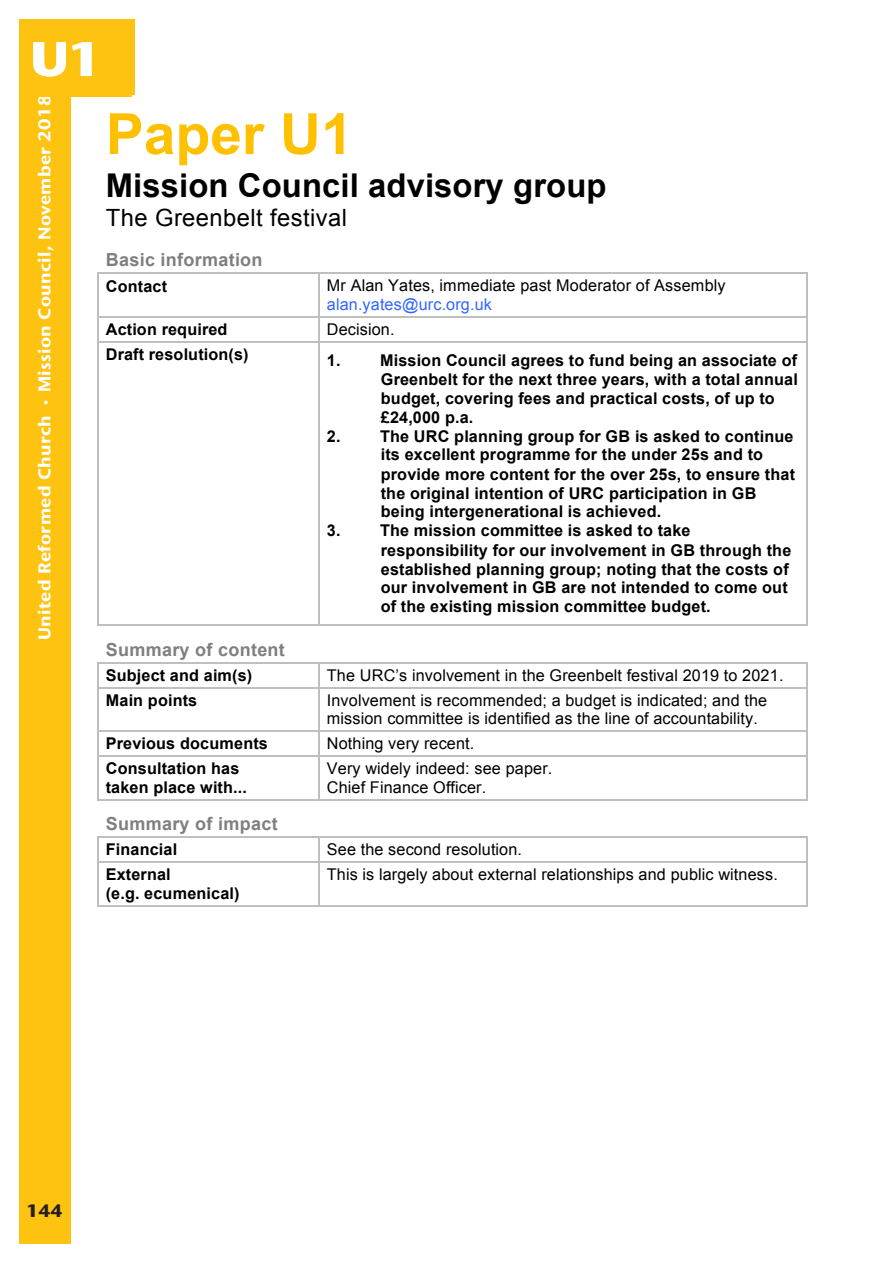
<style>
.page{position:relative;width:893px;height:1263px;background:#fff}
.page>*{position:absolute;margin:0;border:0;box-sizing:border-box;transform-origin:0 0}
.t1{font:700 56.85px "Arial";color:#ffc000}
.main_side_head_copy{font:800 48.6px "Stone Sans IIITC Std";color:#fff;scale:1.11 1}
.t2{font:700 32.7px "Arial";letter-spacing:.005em;color:#000}
.t3{font:23.7px "Arial";letter-spacing:.02em;color:#000}
.t4{font:700 18px "Arial";letter-spacing:.015em;color:#7f7f7f}
.t5{font:800 18px "Stone Sans IIITC Std";color:#231f20}
.t6{font:700 17.1px "Stone Sans IIITC Std";letter-spacing:.02em;color:#fff;scale:1.05 1}
.t7{font:700 16.2px/18.9px "Arial";letter-spacing:.01em;color:#000}
.t8{font:16.2px/19px "Arial";letter-spacing:.01em;color:#000}
.s1{font-family:"Myriad Pro";font-weight:400}
.s2{color:#36f}
</style>
<div class="page">
<div style="left:19px;top:19px;width:51px;height:1225px;background:#fec210"></div>
<div style="left:32px;top:19px;width:102px;height:76px;background:#fec210"></div>
<hr style="left:98px;top:272px;width:220px;height:2px;background:#bfbfbf">
<hr style="left:319px;top:272px;width:488px;height:2px;background:#bfbfbf">
<hr style="left:97px;top:276px;width:1px;height:40px;background:#bfbfbf">
<hr style="left:318px;top:276px;width:1px;height:40px;background:#bfbfbf">
<hr style="left:807px;top:276px;width:1px;height:40px;background:#bfbfbf">
<hr style="left:98px;top:316px;width:220px;height:2px;background:#bfbfbf">
<hr style="left:319px;top:316px;width:488px;height:2px;background:#bfbfbf">
<svg style="left:97px;top:316px;width:1px;height:28px"></svg>
<hr style="left:98px;top:341px;width:220px;height:1px;background:#bfbfbf">
<svg style="left:318px;top:316px;width:1px;height:28px"></svg>
<hr style="left:319px;top:341px;width:488px;height:1px;background:#bfbfbf">
<svg style="left:807px;top:316px;width:1px;height:28px"></svg>
<hr style="left:97px;top:344px;width:1px;height:280px;background:#bfbfbf">
<hr style="left:98px;top:624px;width:220px;height:2px;background:#bfbfbf">
<hr style="left:318px;top:344px;width:1px;height:280px;background:#bfbfbf">
<hr style="left:319px;top:624px;width:488px;height:2px;background:#bfbfbf">
<hr style="left:807px;top:344px;width:1px;height:280px;background:#bfbfbf">
<hr style="left:98px;top:662px;width:220px;height:1px;background:#bfbfbf">
<hr style="left:319px;top:662px;width:488px;height:1px;background:#bfbfbf">
<svg style="left:97px;top:662px;width:1px;height:28px"></svg>
<hr style="left:98px;top:687px;width:220px;height:1px;background:#bfbfbf">
<svg style="left:318px;top:662px;width:1px;height:28px"></svg>
<hr style="left:319px;top:687px;width:488px;height:1px;background:#bfbfbf">
<svg style="left:807px;top:662px;width:1px;height:28px"></svg>
<hr style="left:97px;top:690px;width:1px;height:40px;background:#bfbfbf">
<hr style="left:318px;top:690px;width:1px;height:40px;background:#bfbfbf">
<hr style="left:807px;top:690px;width:1px;height:40px;background:#bfbfbf">
<hr style="left:98px;top:730px;width:220px;height:2px;background:#bfbfbf">
<hr style="left:319px;top:730px;width:488px;height:2px;background:#bfbfbf">
<svg style="left:97px;top:730px;width:1px;height:28px"></svg>
<hr style="left:98px;top:755px;width:220px;height:1px;background:#bfbfbf">
<svg style="left:318px;top:730px;width:1px;height:28px"></svg>
<hr style="left:319px;top:755px;width:488px;height:1px;background:#bfbfbf">
<svg style="left:807px;top:730px;width:1px;height:28px"></svg>
<hr style="left:97px;top:758px;width:1px;height:41px;background:#bfbfbf">
<hr style="left:98px;top:799px;width:220px;height:1px;background:#bfbfbf">
<hr style="left:318px;top:758px;width:1px;height:41px;background:#bfbfbf">
<hr style="left:319px;top:799px;width:488px;height:1px;background:#bfbfbf">
<hr style="left:807px;top:758px;width:1px;height:41px;background:#bfbfbf">
<hr style="left:98px;top:837px;width:220px;height:1px;background:#bfbfbf">
<hr style="left:319px;top:837px;width:488px;height:1px;background:#bfbfbf">
<svg style="left:97px;top:837px;width:1px;height:28px"></svg>
<hr style="left:98px;top:861px;width:220px;height:1px;background:#bfbfbf">
<svg style="left:318px;top:837px;width:1px;height:28px"></svg>
<hr style="left:319px;top:861px;width:488px;height:1px;background:#bfbfbf">
<svg style="left:807px;top:837px;width:1px;height:28px"></svg>
<hr style="left:97px;top:865px;width:1px;height:40px;background:#bfbfbf">
<hr style="left:98px;top:905px;width:220px;height:1px;background:#bfbfbf">
<hr style="left:318px;top:865px;width:1px;height:40px;background:#bfbfbf">
<hr style="left:319px;top:905px;width:488px;height:1px;background:#bfbfbf">
<hr style="left:807px;top:865px;width:1px;height:40px;background:#bfbfbf">
<div style="left:30px;top:21px;width:102px;height:76px;background:#fec210"></div>
<h2 class="main_side_head_copy" style="left:32px;top:25px;width:36px">A</h2>
<p class="main_side_head_copy" style="left:30px;top:27px;width:68px">U1</p>
<p class="t6" style="left:34px;top:640px;width:521px;rotate:-90deg">United Reformed Church <span class="s1">•</span> Mission Council, November 2018</p>
<p class="t1" style="left:106px;top:96px;width:248px">Paper U1</p>
<p class="t2" style="left:106px;top:164px;width:502px">Mission Council advisory group</p>
<p class="t3" style="left:106px;top:203px;width:243px">The Greenbelt festival</p>
<p class="t4" style="left:106px;top:248px;width:158px">Basic information</p>
<p class="t7" style="left:106px;top:277px;width:63px">Contact</p>
<p class="t8" style="left:327px;top:276px;width:400px">Mr Alan Yates, immediate past Moderator of Assembly <span class="s2">alan.yates@urc.org.uk</span></p>
<p class="t7" style="left:106px;top:320px;width:123px">Action required</p>
<p class="t8" style="left:327px;top:320px;width:69px">Decision.</p>
<p class="t7" style="left:106px;top:345px;width:144px">Draft resolution(s)</p>
<p class="t7" style="left:327px;top:351px;width:15px">1.</p>
<p class="t7" style="left:380px;top:351px;width:419px">Mission Council agrees to fund being an associate of Greenbelt for the next three years, with a total annual budget, covering fees and practical costs, of up to £24,000 p.a.</p>
<p class="t7" style="left:327px;top:427px;width:15px">2.</p>
<p class="t7" style="left:380px;top:427px;width:417px">The URC planning group for GB is asked to continue its excellent programme for the under 25s and to provide more content for the over 25s, to ensure that the original intention of URC participation in GB being intergenerational is achieved.</p>
<p class="t7" style="left:327px;top:522px;width:15px">3.</p>
<p class="t7" style="left:380px;top:522px;width:413px">The mission committee is asked to take responsibility for our involvement in GB through the established planning group; noting that the costs of our involvement in GB are not intended to come out of the existing mission committee budget.</p>
<p class="t4" style="left:106px;top:637px;width:181px">Summary of content</p>
<p class="t7" style="left:106px;top:666px;width:148px">Subject and aim(s)</p>
<p class="t8" style="left:327px;top:666px;width:458px">The URC’s involvement in the Greenbelt festival 2019 to 2021.</p>
<p class="t7" style="left:106px;top:691px;width:93px">Main points</p>
<p class="t8" style="left:327px;top:691px;width:442px">Involvement is recommended; a budget is indicated; and the mission committee is identified as the line of accountability.</p>
<p class="t7" style="left:106px;top:734px;width:164px">Previous documents</p>
<p class="t8" style="left:327px;top:734px;width:149px">Nothing very recent.</p>
<p class="t7" style="left:106px;top:759px;width:143px">Consultation has taken place with...</p>
<p class="t8" style="left:327px;top:759px;width:227px">Very widely indeed: see paper.<br>Chief Finance Officer.</p>
<p class="t4" style="left:106px;top:812px;width:173px">Summary of impact</p>
<p class="t7" style="left:106px;top:841px;width:73px">Financial</p>
<p class="t8" style="left:327px;top:840px;width:197px">See the second resolution.</p>
<p class="t7" style="left:106px;top:865px;width:135px">External<br>(e.g. ecumenical)</p>
<p class="t8" style="left:327px;top:865px;width:452px">This is largely about external relationships and public witness.</p>
<p class="t5" style="left:27px;top:1199px;width:38px">144</p>
</div>
